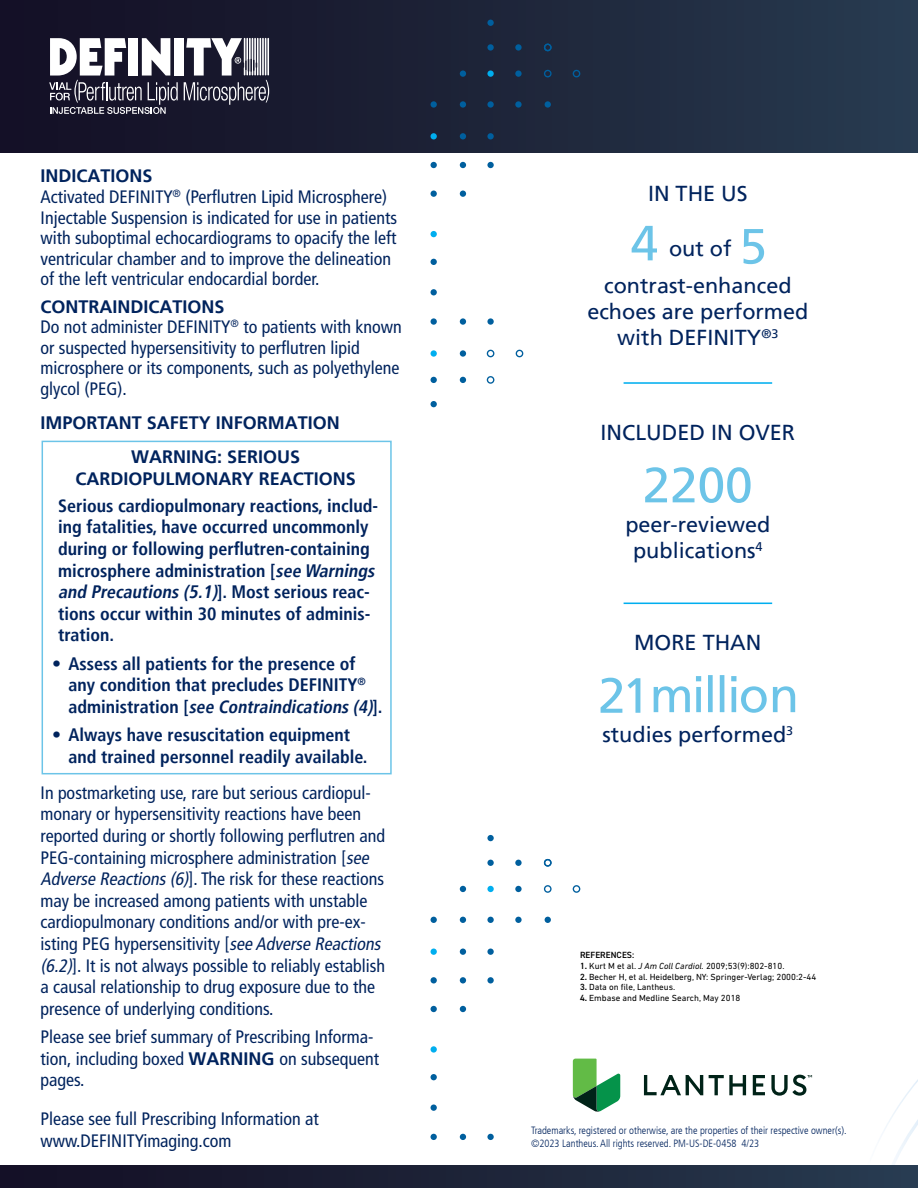
<style>
.page{position:relative;width:918px;height:1188px;background:#fff}
.page>*{position:absolute;margin:0;border:0;box-sizing:border-box;transform-origin:0 0}
.t1{font:21.6px/26px "Frutiger LT";color:#00235d;text-align:center}
.t2{font:condensed 18px/21.6px "Frutiger LT";color:#00235d}
.t3{font:700 condensed 18px/21.6px "Frutiger LT";color:#00235d}
.t4{font:700 18px/34.3px "Frutiger LT";color:#00235d}
.t5{font:300 condensed 10.5px/12.6px "Frutiger LT";color:#00235d}
.t6{font:9px "DIN Next LT Pro";color:#000}
.t7{font:600 9px "DIN2014";letter-spacing:.01em;color:#000}
.s1{font-weight:700;font-stretch:normal}
.s2{font-style:italic}
.s3{font-family:"DIN2014";font-weight:600}
</style>
<div class="page">
<hr style="left:624px;top:382px;width:148px;height:2px;background:#00aeef">
<hr style="left:624px;top:603px;width:148px;height:1px;background:#00aeef">
<div style="left:573px;top:885px;width:7px;height:8px;border:1px solid #005f9e;border-radius:50%"></div>
<div style="left:544px;top:885px;width:8px;height:8px;border:1px solid #005f9e;border-radius:50%"></div>
<div style="left:487px;top:1134px;width:7px;height:6px;background:#005f9e;border-radius:50%"></div>
<svg style="left:460px;top:1134px;width:6px;height:6px"></svg>
<div style="left:431px;top:1046px;width:6px;height:7px;background:#00aeef;border-radius:50%"></div>
<svg style="left:431px;top:949px;width:6px;height:6px"></svg>
<div style="left:487px;top:886px;width:7px;height:6px;background:#00aeef;border-radius:50%"></div>
<svg style="left:431px;top:1134px;width:6px;height:6px"></svg>
<svg style="left:431px;top:1105px;width:6px;height:6px"></svg>
<svg style="left:431px;top:1074px;width:6px;height:6px"></svg>
<svg style="left:431px;top:1006px;width:6px;height:6px"></svg>
<svg style="left:431px;top:977px;width:6px;height:6px"></svg>
<svg style="left:431px;top:917px;width:6px;height:6px"></svg>
<div style="left:515px;top:917px;width:7px;height:6px;background:#005f9e;border-radius:50%"></div>
<div style="left:515px;top:860px;width:7px;height:6px;background:#005f9e;border-radius:50%"></div>
<div style="left:515px;top:886px;width:7px;height:6px;background:#005f9e;border-radius:50%"></div>
<svg style="left:460px;top:1006px;width:6px;height:6px"></svg>
<svg style="left:460px;top:977px;width:6px;height:6px"></svg>
<svg style="left:460px;top:917px;width:6px;height:6px"></svg>
<svg style="left:460px;top:886px;width:6px;height:6px"></svg>
<svg style="left:545px;top:917px;width:6px;height:6px"></svg>
<svg style="left:460px;top:949px;width:6px;height:6px"></svg>
<div style="left:487px;top:977px;width:7px;height:6px;background:#005f9e;border-radius:50%"></div>
<div style="left:487px;top:917px;width:7px;height:6px;background:#005f9e;border-radius:50%"></div>
<div style="left:487px;top:860px;width:7px;height:6px;background:#005f9e;border-radius:50%"></div>
<div style="left:487px;top:835px;width:7px;height:6px;background:#005f9e;border-radius:50%"></div>
<div style="left:487px;top:949px;width:7px;height:6px;background:#005f9e;border-radius:50%"></div>
<div style="left:544px;top:859px;width:8px;height:8px;border:1px solid #005f9e;border-radius:50%"></div>
<div style="left:0;top:1165px;width:918px;height:23px;background:linear-gradient(to right,#130d23,#273a4e)"></div>
<svg style="left:644px;top:1075px;width:59px;height:20px"></svg>
<svg style="left:709px;top:1075px;width:37px;height:20px"></svg>
<svg style="left:753px;top:1075px;width:12px;height:20px"></svg>
<svg style="left:573px;top:1059px;width:47px;height:53px"></svg>
<svg style="left:771px;top:1075px;width:41px;height:21px"></svg>
<div style="left:42px;top:441px;width:350px;height:333px;border:2px solid #6cc4e8"></div>
<svg style="left:645px;top:467px;width:106px;height:36px"></svg>
<svg style="left:632px;top:226px;width:25px;height:34px"></svg>
<svg style="left:744px;top:229px;width:20px;height:35px"></svg>
<svg style="left:601px;top:678px;width:21px;height:35px"></svg>
<svg style="left:654px;top:675px;width:141px;height:38px"></svg>
<div style="left:625px;top:676px;width:18px;height:40px;background:linear-gradient(to bottom,#fff,#fff)"></div>
<svg style="left:628px;top:678px;width:12px;height:35px"></svg>
<div style="left:0;top:0;width:918px;height:153px;background:linear-gradient(to right,#130d23,#273a4f)"></div>
<svg style="left:49px;top:38px;width:129px;height:76px"></svg>
<div style="left:174px;top:38px;width:10px;height:38px;background:#fff"></div>
<svg style="left:184px;top:38px;width:85px;height:67px"></svg>
<div style="left:573px;top:70px;width:7px;height:7px;border:1px solid #005f9e;border-radius:50%"></div>
<div style="left:544px;top:70px;width:8px;height:7px;border:1px solid #005f9e;border-radius:50%"></div>
<div style="left:516px;top:350px;width:7px;height:7px;border:1px solid #005f9e;border-radius:50%"></div>
<div style="left:487px;top:350px;width:7px;height:7px;border:1px solid #005f9e;border-radius:50%"></div>
<div style="left:487px;top:376px;width:7px;height:8px;border:1px solid #005f9e;border-radius:50%"></div>
<svg style="left:487px;top:318px;width:7px;height:7px"></svg>
<div style="left:460px;top:318px;width:6px;height:7px;background:#005f9e;border-radius:50%"></div>
<div style="left:460px;top:350px;width:6px;height:7px;background:#005f9e;border-radius:50%"></div>
<svg style="left:460px;top:377px;width:6px;height:6px"></svg>
<svg style="left:431px;top:377px;width:6px;height:6px"></svg>
<div style="left:431px;top:350px;width:6px;height:7px;background:#00aeef;border-radius:50%"></div>
<svg style="left:431px;top:231px;width:6px;height:6px"></svg>
<svg style="left:431px;top:133px;width:6px;height:6px"></svg>
<svg style="left:487px;top:70px;width:7px;height:7px"></svg>
<svg style="left:431px;top:401px;width:6px;height:6px"></svg>
<div style="left:431px;top:318px;width:6px;height:7px;background:#005f9e;border-radius:50%"></div>
<svg style="left:431px;top:289px;width:6px;height:6px"></svg>
<svg style="left:431px;top:259px;width:6px;height:6px"></svg>
<svg style="left:431px;top:191px;width:6px;height:6px"></svg>
<svg style="left:431px;top:162px;width:6px;height:6px"></svg>
<div style="left:431px;top:101px;width:6px;height:7px;background:#005f9e;border-radius:50%"></div>
<svg style="left:515px;top:101px;width:7px;height:7px"></svg>
<div style="left:515px;top:44px;width:7px;height:7px;background:#005f9e;border-radius:50%"></div>
<div style="left:515px;top:70px;width:7px;height:7px;background:#005f9e;border-radius:50%"></div>
<svg style="left:460px;top:191px;width:6px;height:6px"></svg>
<svg style="left:460px;top:162px;width:6px;height:6px"></svg>
<div style="left:460px;top:101px;width:6px;height:7px;background:#005f9e;border-radius:50%"></div>
<div style="left:460px;top:70px;width:6px;height:7px;background:#005f9e;border-radius:50%"></div>
<div style="left:545px;top:101px;width:6px;height:7px;background:#005f9e;border-radius:50%"></div>
<svg style="left:460px;top:133px;width:6px;height:6px"></svg>
<div style="left:487px;top:162px;width:7px;height:6px;background:#005f9e;border-radius:50%"></div>
<div style="left:487px;top:101px;width:7px;height:7px;background:#005f9e;border-radius:50%"></div>
<div style="left:487px;top:44px;width:7px;height:7px;background:#005f9e;border-radius:50%"></div>
<div style="left:487px;top:20px;width:7px;height:6px;background:#005f9e;border-radius:50%"></div>
<div style="left:487px;top:133px;width:7px;height:6px;background:#005f9e;border-radius:50%"></div>
<div style="left:544px;top:44px;width:8px;height:7px;border:1px solid #005f9e;border-radius:50%"></div>
<svg style="left:866px;top:1079px;width:52px;height:109px"></svg>
<p class="t2" style="left:41px;top:166px;width:358px;line-height:20.5px"><span class="s1">INDICATIONS<br></span>Activated DEFINITY<sup>®</sup> (Perflutren Lipid Microsphere)<br>Injectable Suspension is indicated for use in patients with suboptimal echocardiograms to opacify the left ventricular chamber and to improve the delineation of the left ventricular endocardial border.</p>
<p class="t2" style="left:41px;top:296px;width:363px;line-height:20.5px"><span class="s1">CONTRAINDICATIONS<br></span>Do not administer DEFINITY<sup>®</sup> to patients with known or suspected hypersensitivity to perflutren lipid microsphere or its components, such as polyethylene glycol (PEG).</p>
<p class="t4" style="left:131px;top:405px;width:210px;text-indent:-90px">IMPORTANT SAFETY INFORMATION<br>WARNING: SERIOUS</p>
<p class="t4" style="left:75px;top:461px;width:282px">CARDIOPULMONARY REACTIONS</p>
<p class="t3" style="left:58px;top:495px;width:322px">Serious cardiopulmonary reactions, includ&shy;ing fatalities, have occurred uncommonly during or following perflutren-containing microsphere administration [<span class="s2">see Warnings and Precautions (5.1)</span>] . M o st s e r i o u s r e a c - tions occur within 30 minutes of adminis&shy;tration.</p>
<p class="t3" style="left:69px;top:653px;width:316px;text-indent:-16px">• Assess all patients for the presence of any condition that precludes DEFINITY<sup>®<br></sup>a d m i n i s t r a t i o n [ <span class="s2">see Contraindications (4)</span>] .</p>
<p class="t3" style="left:69px;top:724px;width:300px;text-indent:-16px">• Always have resuscitation equipment and trained personnel readily available.</p>
<p class="t2" style="left:41px;top:782px;width:346px">In postmarketing use, rare but serious cardiopul&shy;monary or hypersensitivity reactions have been reported during or shortly following perflutren and PEG-containing microsphere administration [<span class="s2">see Adverse Reactions(6)</span>]. The risk for these reactions may be increased among patients with unstable cardiopulmonary conditions and/or with pre-ex&shy;isting PEG hypersensitivity [<span class="s2">see Adverse Reactions (6.2)</span>]. It is not always possible to reliably establish a causal relationship to drug exposure due to the presence of underlying conditions.</p>
<p class="t2" style="left:41px;top:1026px;width:340px">Please see brief summary of Prescribing Informa&shy;tion, including boxed <span class="s1">WARNING</span> on subsequent pages.</p>
<p class="t2" style="left:41px;top:1109px;width:280px">Please see full Prescribing Information at www.DEFINITYimaging.com</p>
<p class="t1" style="left:648px;top:181px;width:101px">IN THE US</p>
<p class="t1" style="left:604px;top:230px;width:189px;line-height:37.5px">out of contrast-enhanced</p>
<p class="t1" style="left:587px;top:299px;width:223px">echoes are performed with DEFINITY<sup>®3</sup></p>
<p class="t1" style="left:601px;top:419px;width:196px">INCLUDED IN OVER</p>
<p class="t1" style="left:625px;top:512px;width:146px">peer-reviewed publications<sup>4</sup></p>
<p class="t1" style="left:634px;top:629px;width:129px">MORE THAN</p>
<p class="t1" style="left:602px;top:722px;width:192px">studies performed<sup>3</sup></p>
<p class="t7" style="left:580px;top:949px;width:56px">REFERENCES:</p>
<p class="t6" style="left:580px;top:960px;width:206px"><span class="s3">1.</span> Kurt M et al. <span class="s2">J Am Coll Cardiol.</span> 2009;53(9):802-810.</p>
<p class="t6" style="left:580px;top:971px;width:238px"><span class="s3">2.</span> Becher H, et al. Heidelberg, NY: Springer-Verlag; 2000:2-44</p>
<p class="t6" style="left:580px;top:982px;width:97px"><span class="s3">3.</span> Data on file, Lantheus.</p>
<p class="t6" style="left:580px;top:993px;width:162px"><span class="s3">4.</span> Embase and Medline Search, May 2018</p>
<p class="t5" style="left:531px;top:1125px;width:317px">Trademarks, registered or otherwise, are the properties of their respective owner(s). ©2023 Lantheus. All rights reserved. PM-US-DE-0458 4/23</p>
</div>
